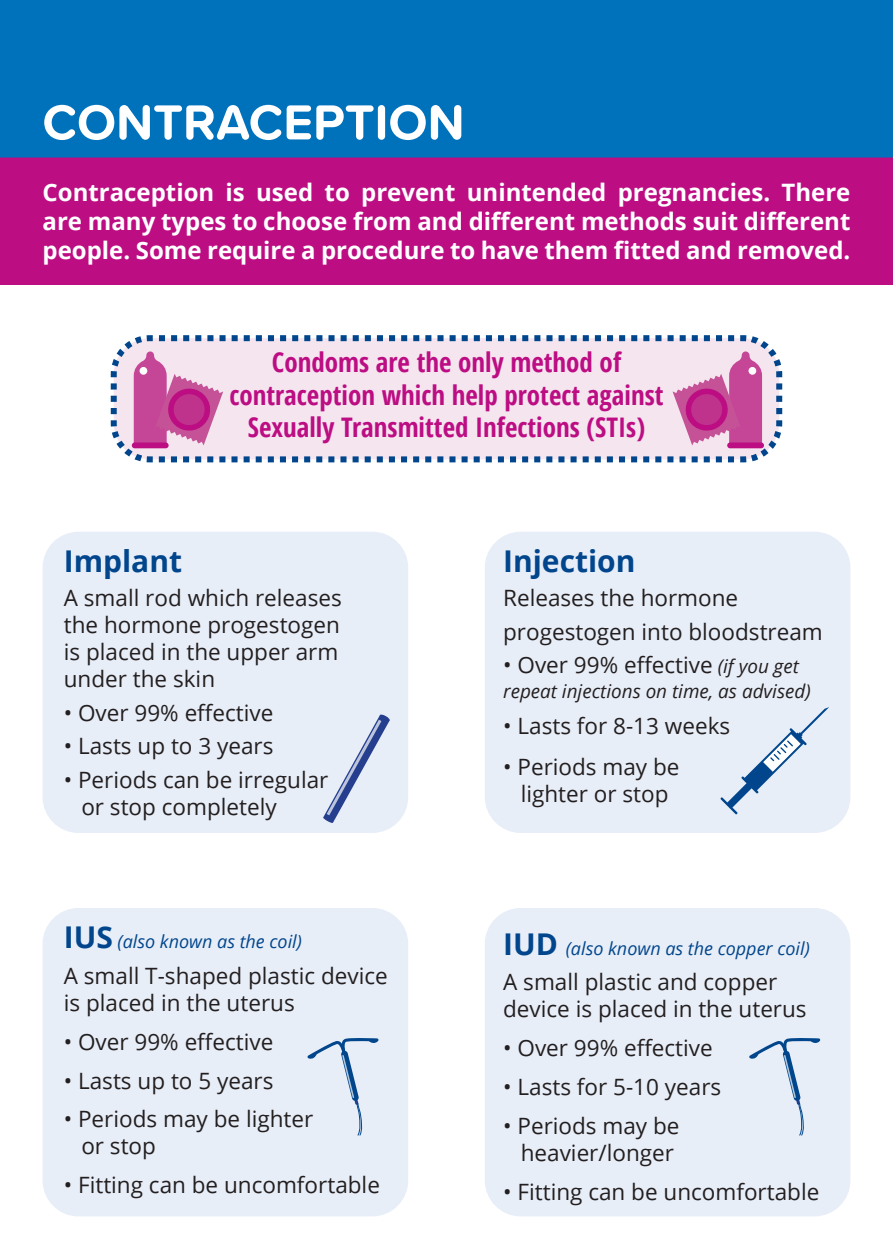
<style>
.page{position:relative;width:893px;height:1259px;background:#fff}
.page>*{position:absolute;margin:0;border:0;box-sizing:border-box;transform-origin:0 0}
.t1{font:700 51px "Proxima Soft";color:#fff}
.t2{font:700 30px "Open Sans";color:#01468c}
.t3{font:700 condensed 27px/32.4px "Open Sans";color:#bc0d83;text-align:center}
.t4{font:700 24px/28.8px "Open Sans";color:#fff;text-align:justify}
.t5{font:22.5px/27px "Open Sans";color:#231f20}
.t6{font:italic 18.9px "Open Sans";color:#231f20}
.t7{font:italic 18px "Open Sans";color:#01468c}
.s1{font-weight:700;font-style:normal;font-size:30px}
.s2{font-style:italic;font-size:18.9px}
</style>
<div class="page">
<div style="left:0;top:166px;width:893px;height:119px;background:#bc0d83"></div>
<div style="left:485px;top:908px;width:365px;height:308px;background:#e8eef8;border-radius:36px"></div>
<div style="left:43px;top:908px;width:365px;height:308px;background:#e8eef8;border-radius:36px"></div>
<div style="left:0;top:0;width:893px;height:157px;background:#0072bc"></div>
<div style="left:0;top:157px;width:893px;height:9px;background:#bc0d83"></div>
<div style="left:43px;top:531px;width:365px;height:302px;background:#e8eef8;border-radius:36px"></div>
<div style="left:485px;top:531px;width:365px;height:302px;background:#e8eef8;border-radius:36px"></div>
<svg style="left:323px;top:714px;width:67px;height:109px"></svg>
<svg style="left:720px;top:707px;width:109px;height:107px"></svg>
<svg style="left:110px;top:335px;width:673px;height:128px;background:#e2c8de"></svg>
<svg style="left:307px;top:1038px;width:72px;height:98px"></svg>
<svg style="left:749px;top:1038px;width:71px;height:98px"></svg>
<p class="t1" style="left:43px;top:84px;width:424px">CONTRACEPTION</p>
<p class="t4" style="left:43px;top:177px;width:809px">Contraception is used to prevent unintended pregnancies. There are many types to choose from and different methods suit different people. Some require a procedure to have them fitted and removed.</p>
<p class="t3" style="left:229px;top:345px;width:436px">Condoms are the only method of contraception which help protect against<br>Sexually Transmitted Infections (STIs)</p>
<p class="t2" style="left:64px;top:540px;width:120px">Implant</p>
<p class="t5" style="left:64px;top:583px;width:280px">A small rod which releases the hormone progestogen is placed in the upper arm under the skin</p>
<p class="t5" style="left:64px;top:698px;width:211px">• Over 99% effective</p>
<p class="t5" style="left:64px;top:732px;width:211px">• Lasts up to 3 years</p>
<p class="t5" style="left:81px;top:766px;width:249px;text-indent:-18px">• Periods can be irregular or stop completely</p>
<p class="t7" style="left:64px;top:929px;width:240px"><span class="s1">IUS</span> (also known as the coil)</p>
<p class="t5" style="left:64px;top:961px;width:325px">A small T-shaped plastic device is placed in the uterus</p>
<p class="t5" style="left:64px;top:1027px;width:211px">• Over 99% effective</p>
<p class="t5" style="left:64px;top:1066px;width:211px">• Lasts up to 5 years</p>
<p class="t5" style="left:81px;top:1105px;width:233px;text-indent:-18px">• Periods may be lighter or stop</p>
<p class="t5" style="left:64px;top:1171px;width:318px">• Fitting can be uncomfortable</p>
<p class="t2" style="left:503px;top:540px;width:134px">Injection</p>
<p class="t5" style="left:503px;top:583px;width:237px">Releases the hormone</p>
<p class="t5" style="left:503px;top:617px;width:321px">progestogen into bloodstream</p>
<p class="t5" style="left:503px;top:651px;width:297px">• Over 99% effective <span class="s2">(if you get</span></p>
<p class="t6" style="left:503px;top:678px;width:309px">repeat injections on time, as advised)</p>
<p class="t5" style="left:503px;top:711px;width:229px">• Lasts for 8-13 weeks</p>
<p class="t5" style="left:503px;top:753px;width:178px;text-align:center">• Periods may be lighter or stop</p>
<p class="t7" style="left:503px;top:936px;width:308px"><span class="s1">IUD</span> (also known as the copper coil)</p>
<p class="t5" style="left:503px;top:968px;width:305px">A small plastic and copper device is placed in the uterus</p>
<p class="t5" style="left:503px;top:1034px;width:211px">• Over 99% effective</p>
<p class="t5" style="left:503px;top:1073px;width:220px">• Lasts for 5-10 years</p>
<p class="t5" style="left:503px;top:1112px;width:178px;text-align:center">• Periods may be heavier/longer</p>
<p class="t5" style="left:503px;top:1177px;width:318px">• Fitting can be uncomfortable</p>
</div>
